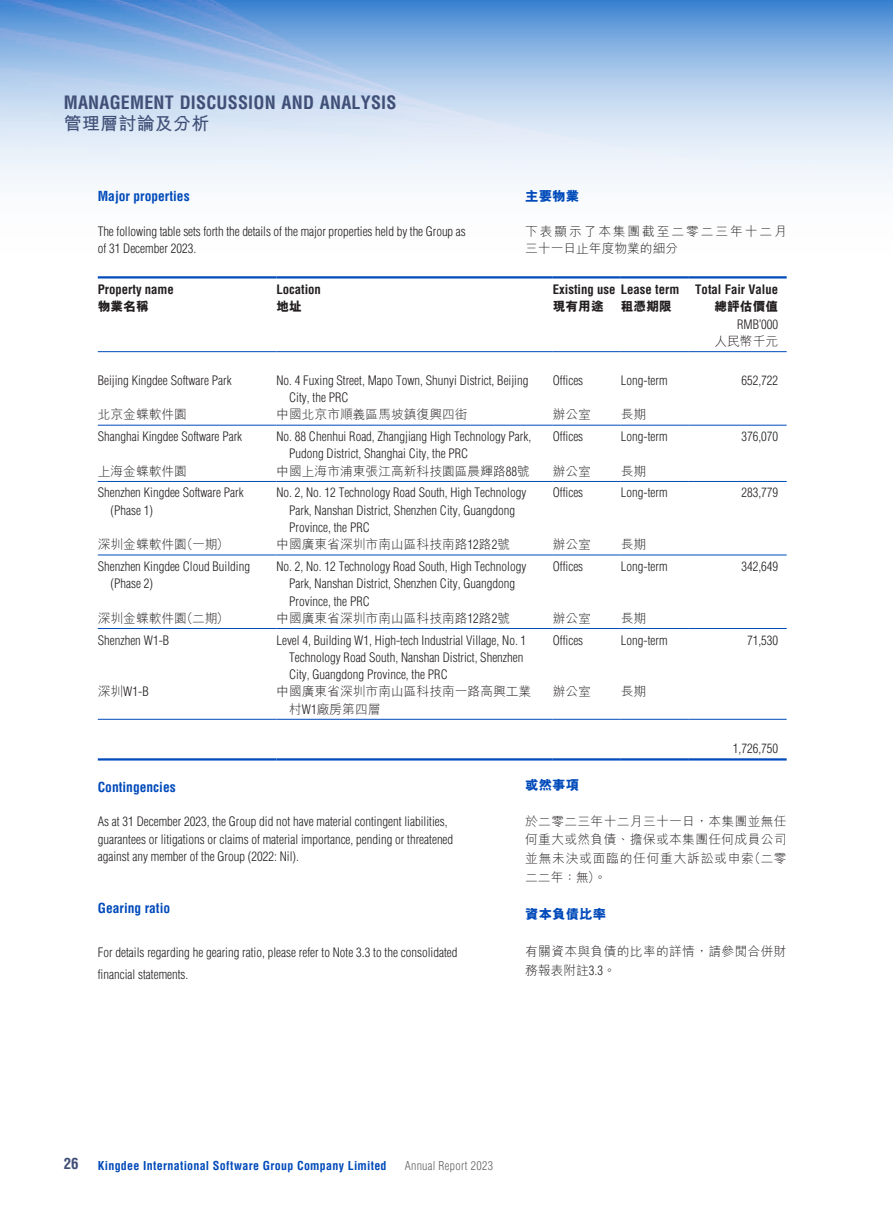
<style>
.page{position:relative;width:893px;height:1212px;background:#fff}
.page>*{position:absolute;margin:0;border:0;box-sizing:border-box;transform-origin:0 0}
.t1{font:700 condensed 18px "Helvetica LT Std";letter-spacing:.01em;color:#404f77}
.t2{font:700 18px "M Hei HK";letter-spacing:.015em;color:#404f77}
.t3{font:700 condensed 15px "Helvetica LT Std";color:#404f77}
.t4{font:700 condensed 13.5px "Helvetica LT Std";color:#004aba}
.t5{font:800 13.5px "M Hei HK";color:#004aba}
.t6{font:300 condensed 12.75px/17.2px "Helvetica LT Std";color:#231f20}
.t7{font:300 12.75px/18.8px "M Hei HK";color:#231f20;text-align:justify}
.t8{font:700 condensed 12.75px "Helvetica LT Std";color:#231f20}
.t9{font:300 12.75px/17.2px "M Hei HK";letter-spacing:.15em;color:#231f20}
.t10{font:300 12.75px/18.8px "M Hei HK";letter-spacing:.025em;color:#231f20}
.t11{font:800 12.75px "M Hei HK";color:#231f20}
.t12{font:700 condensed 12px "Helvetica LT Std";letter-spacing:.025em;color:#004aba}
.t13{font:300 condensed 12px "Helvetica LT Std";letter-spacing:.025em;color:#636366}
.s1{font-family:"Helvetica LT Std";font-stretch:condensed}
.s2{font-family:"M Hei HK";font-stretch:normal}
</style>
<div class="page">
<img style="left:0;top:0;width:893px;height:279px">
<hr style="left:98px;top:276px;width:178px;height:2px;background:#004aba">
<hr style="left:276px;top:276px;width:277px;height:2px;background:#004aba">
<hr style="left:553px;top:276px;width:68px;height:2px;background:#004aba">
<hr style="left:621px;top:276px;width:68px;height:2px;background:#004aba">
<hr style="left:689px;top:276px;width:98px;height:2px;background:#004aba">
<hr style="left:98px;top:351px;width:178px;height:1px;background:#004aba">
<hr style="left:276px;top:351px;width:277px;height:1px;background:#004aba">
<hr style="left:553px;top:351px;width:68px;height:1px;background:#004aba">
<hr style="left:621px;top:351px;width:68px;height:1px;background:#004aba">
<hr style="left:689px;top:351px;width:98px;height:1px;background:#004aba">
<hr style="left:98px;top:425px;width:178px;height:1px;background:#004aba">
<hr style="left:276px;top:425px;width:277px;height:1px;background:#004aba">
<hr style="left:553px;top:425px;width:68px;height:1px;background:#004aba">
<hr style="left:621px;top:425px;width:68px;height:1px;background:#004aba">
<hr style="left:689px;top:425px;width:98px;height:1px;background:#004aba">
<hr style="left:98px;top:481px;width:178px;height:1px;background:#004aba">
<hr style="left:276px;top:481px;width:277px;height:1px;background:#004aba">
<hr style="left:553px;top:481px;width:68px;height:1px;background:#004aba">
<hr style="left:621px;top:481px;width:68px;height:1px;background:#004aba">
<hr style="left:689px;top:481px;width:98px;height:1px;background:#004aba">
<hr style="left:98px;top:555px;width:178px;height:1px;background:#004aba">
<hr style="left:276px;top:555px;width:277px;height:1px;background:#004aba">
<hr style="left:553px;top:555px;width:68px;height:1px;background:#004aba">
<hr style="left:621px;top:555px;width:68px;height:1px;background:#004aba">
<hr style="left:689px;top:555px;width:98px;height:1px;background:#004aba">
<hr style="left:98px;top:628px;width:178px;height:1px;background:#004aba">
<hr style="left:276px;top:628px;width:277px;height:1px;background:#004aba">
<hr style="left:553px;top:628px;width:68px;height:1px;background:#004aba">
<hr style="left:621px;top:628px;width:68px;height:1px;background:#004aba">
<hr style="left:689px;top:628px;width:98px;height:1px;background:#004aba">
<hr style="left:98px;top:719px;width:178px;height:1px;background:#004aba">
<hr style="left:276px;top:719px;width:277px;height:1px;background:#004aba">
<hr style="left:553px;top:719px;width:68px;height:1px;background:#004aba">
<hr style="left:621px;top:719px;width:68px;height:1px;background:#004aba">
<hr style="left:689px;top:719px;width:98px;height:1px;background:#004aba">
<hr style="left:98px;top:758px;width:178px;height:2px;background:#004aba">
<hr style="left:276px;top:758px;width:277px;height:2px;background:#004aba">
<hr style="left:553px;top:758px;width:68px;height:2px;background:#004aba">
<hr style="left:621px;top:758px;width:68px;height:2px;background:#004aba">
<hr style="left:689px;top:758px;width:98px;height:2px;background:#004aba">
<h1 class="t1" style="left:64px;top:92px;width:334px">MANAGEMENT DISCUSSION AND ANALYSIS</h1>
<h1 class="t2" style="left:64px;top:111px;width:147px">管理層討論及分析</h1>
<p class="t5" style="left:525px;top:190px;width:55px">主要物業</p>
<p class="t9" style="left:525px;top:222px;width:263px">下表顯示了本集團截至二零二三年十二月三十一日止年度物業的細分</p>
<p class="t4" style="left:98px;top:188px;width:93px">Major properties</p>
<p class="t6" style="left:98px;top:223px;width:369px">The following table sets forth the details of the major properties held by the Group as of 31 December 2023.</p>
<p class="t8" style="left:98px;top:281px;width:78px">Property name</p>
<p class="t8" style="left:276px;top:281px;width:46px">Location</p>
<p class="t8" style="left:553px;top:281px;width:128px">Existing use Lease term</p>
<p class="t8" style="left:695px;top:281px;width:84px">Total Fair Value</p>
<p class="t11" style="left:98px;top:300px;width:52px">物業名稱</p>
<p class="t11" style="left:276px;top:300px;width:27px">地址</p>
<p class="t11" style="left:553px;top:300px;width:52px">現有用途</p>
<p class="t11" style="left:621px;top:300px;width:52px">租憑期限</p>
<p class="t11" style="left:714px;top:300px;width:65px">總評估價值</p>
<p class="t6" style="left:737px;top:315px;width:42px">RMB’000</p>
<p class="t7" style="left:714px;top:332px;width:65px">人民幣千元</p>
<p class="t6" style="left:98px;top:372px;width:135px">Beijing Kingdee Software Park</p>
<p class="t6" style="left:289px;top:372px;width:241px;text-indent:-13px">No. 4 Fuxing Street, Mapo Town, Shunyi District, Beijing<br>City, the PRC</p>
<p class="t6" style="left:553px;top:372px;width:32px">Offices</p>
<p class="t6" style="left:621px;top:372px;width:48px">Long-term</p>
<p class="t6" style="left:741px;top:372px;width:38px">652,722</p>
<p class="t7" style="left:98px;top:405px;width:91px">北京金蝶軟件園</p>
<p class="t7" style="left:276px;top:405px;width:193px">中國北京市順義區馬坡鎮復興四街</p>
<p class="t7" style="left:553px;top:405px;width:40px">辦公室</p>
<p class="t7" style="left:621px;top:405px;width:27px">長期</p>
<p class="t6" style="left:98px;top:428px;width:146px">Shanghai Kingdee Software Park</p>
<p class="t6" style="left:289px;top:428px;width:244px;text-indent:-13px">No. 88 Chenhui Road, Zhangjiang High Technology Park,<br>Pudong District, Shanghai City, the PRC</p>
<p class="t6" style="left:553px;top:428px;width:32px">Offices</p>
<p class="t6" style="left:621px;top:428px;width:48px">Long-term</p>
<p class="t6" style="left:741px;top:428px;width:38px">376,070</p>
<p class="t7" style="left:98px;top:461px;width:91px">上海金蝶軟件園</p>
<p class="t7" style="left:276px;top:461px;width:255px">中國上海市浦東張江高新科技園區晨輝路<span class="s1">88</span>號</p>
<p class="t7" style="left:553px;top:461px;width:40px">辦公室</p>
<p class="t7" style="left:621px;top:461px;width:27px">長期</p>
<p class="t6" style="left:111px;top:484px;width:135px;text-indent:-13px">Shenzhen Kingdee Software Park (Phase 1)</p>
<p class="t6" style="left:289px;top:484px;width:239px;text-indent:-13px">No. 2, No. 12 Technology Road South, High Technology<br>Park, Nanshan District, Shenzhen City, Guangdong<br>Province, the PRC</p>
<p class="t6" style="left:553px;top:484px;width:32px">Offices</p>
<p class="t6" style="left:621px;top:484px;width:48px">Long-term</p>
<p class="t6" style="left:741px;top:484px;width:38px">283,779</p>
<p class="t7" style="left:98px;top:535px;width:133px">深圳金蝶軟件園（一期）</p>
<p class="t7" style="left:276px;top:535px;width:235px">中國廣東省深圳市南山區科技南路<span class="s1">12</span>路<span class="s1">2</span>號</p>
<p class="t7" style="left:553px;top:535px;width:40px">辦公室</p>
<p class="t7" style="left:621px;top:535px;width:27px">長期</p>
<p class="t6" style="left:111px;top:558px;width:141px;text-indent:-13px">Shenzhen Kingdee Cloud Building (Phase 2)</p>
<p class="t6" style="left:289px;top:558px;width:239px;text-indent:-13px">No. 2, No. 12 Technology Road South, High Technology<br>Park, Nanshan District, Shenzhen City, Guangdong<br>Province, the PRC</p>
<p class="t6" style="left:553px;top:558px;width:32px">Offices</p>
<p class="t6" style="left:621px;top:558px;width:48px">Long-term</p>
<p class="t6" style="left:741px;top:558px;width:38px">342,649</p>
<p class="t7" style="left:98px;top:608px;width:133px">深圳金蝶軟件園（二期）</p>
<p class="t7" style="left:276px;top:608px;width:235px">中國廣東省深圳市南山區科技南路<span class="s1">12</span>路<span class="s1">2</span>號</p>
<p class="t7" style="left:553px;top:608px;width:40px">辦公室</p>
<p class="t7" style="left:621px;top:608px;width:27px">長期</p>
<p class="t6" style="left:98px;top:631px;width:73px">Shenzhen W1-B</p>
<p class="t6" style="left:289px;top:631px;width:239px;text-indent:-13px">Level 4, Building W1, High-tech Industrial Village, No. 1<br>Technology Road South, Nanshan District, Shenzhen<br>City, Guangdong Province, the PRC</p>
<p class="t6" style="left:553px;top:631px;width:32px">Offices</p>
<p class="t6" style="left:621px;top:631px;width:48px">Long-term</p>
<p class="t6" style="left:747px;top:631px;width:33px">71,530</p>
<p class="t6" style="left:98px;top:683px;width:52px"><span class="s2">深圳</span>W1-B</p>
<p class="t7" style="left:289px;top:683px;width:244px;line-height:17.2px;text-indent:-13px">中國廣東省深圳市南山區科技南一路高興工業村<span class="s1">W1</span>廠房第四層</p>
<p class="t7" style="left:553px;top:682px;width:40px">辦公室</p>
<p class="t7" style="left:621px;top:682px;width:27px">長期</p>
<p class="t6" style="left:733px;top:739px;width:47px">1,726,750</p>
<p class="t4" style="left:98px;top:778px;width:80px">Contingencies</p>
<p class="t6" style="left:98px;top:813px;width:357px">As at 31 December 2023, the Group did not have material contingent liabilities, guarantees or litigations or claims of material importance, pending or threatened against any member of the Group (2022: Nil).</p>
<p class="t4" style="left:98px;top:900px;width:74px">Gearing ratio</p>
<p class="t6" style="left:98px;top:941px;width:361px;line-height:21.8px">For details regarding he gearing ratio, please refer to Note 3.3 to the consolidated financial statements.</p>
<p class="t5" style="left:525px;top:778px;width:55px">或然事項</p>
<p class="t7" style="left:525px;top:811px;width:263px">於二零二三年十二月三十一日，本集團並無任何重大或然負債、擔保或本集團任何成員公司並無未決或面臨的任何重大訴訟或申索（二零二二年：無）。</p>
<p class="t5" style="left:525px;top:907px;width:82px">資本負債比率</p>
<p class="t10" style="left:525px;top:942px;width:263px">有關資本與負債的比率的詳情，請參閱合併財務報表附註<span class="s1">3.3</span>。</p>
<p class="t3" style="left:64px;top:1154px;width:16px">26</p>
<p class="t12" style="left:98px;top:1158px;width:290px">Kingdee International Software Group Company Limited</p>
<p class="t13" style="left:405px;top:1158px;width:90px">Annual Report 2023</p>
</div>
